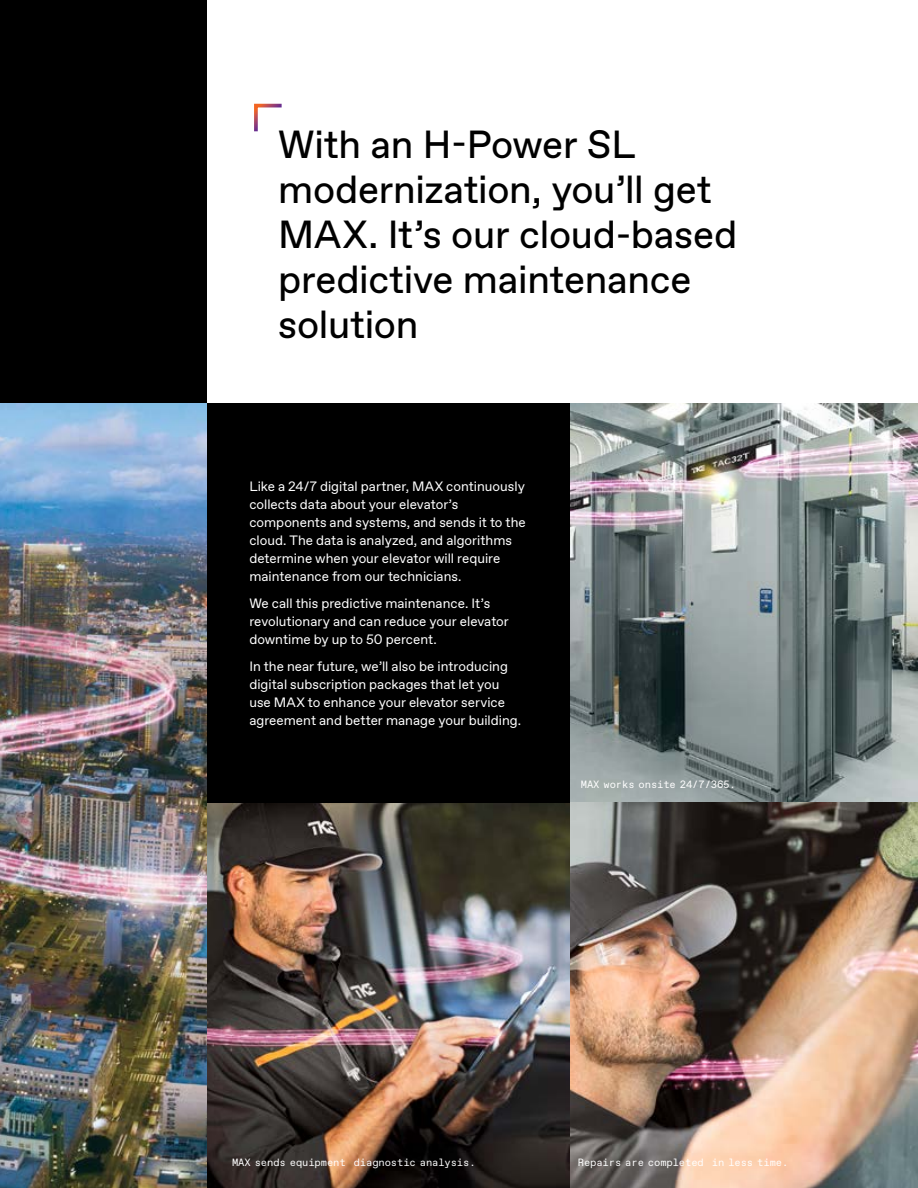
<style>
.page{position:relative;width:918px;height:1188px;background:#fff}
.page>*{position:absolute;margin:0;border:0;box-sizing:border-box;transform-origin:0 0}
.t1{font:39px/45px "TKE Type";letter-spacing:-.005em;color:#000}
.t2{font:13.5px/18px "TKE Type";color:#fff}
.t3{font:10.5px "TKE Type Mono";letter-spacing:-.01em;color:#fff}
</style>
<div class="page">
<div style="left:0;top:0;width:206px;height:403px;background:#000"></div>
<img style="left:569px;top:403px;width:349px;height:399px">
<img style="left:569px;top:802px;width:349px;height:386px">
<img style="left:207px;top:802px;width:362px;height:386px">
<img style="left:0;top:403px;width:207px;height:785px">
<svg style="left:254px;top:103px;width:28px;height:29px"></svg>
<div style="left:207px;top:403px;width:362px;height:399px;background:#000"></div>
<h1 class="t1" style="left:278px;top:123px;width:461px">With an H-Power SL modernization, you’ll get<br>MAX. It’s our cloud-based predictive maintenance solution</h1>
<p class="t2" style="left:249px;top:478px;width:278px">Like a 24/7 digital partner, MAX continuously collects data about your elevator’s components and systems, and sends it to the cloud. The data is analyzed, and algorithms determine when your elevator will require maintenance from our technicians.</p>
<p class="t2" style="left:249px;top:595px;width:261px">We call this predictive maintenance. It’s revolutionary and can reduce your elevator downtime by up to 50 percent.</p>
<p class="t2" style="left:249px;top:658px;width:273px">In the near future, we’ll also be introducing digital subscription packages that let you use MAX to enhance your elevator service agreement and better manage your building.</p>
<p class="t3" style="left:581px;top:778px;width:156px">MAX works onsite 24/7/365.</p>
<p class="t3" style="left:232px;top:1156px;width:245px">MAX sends equipment diagnostic analysis.</p>
<p class="t3" style="left:578px;top:1156px;width:212px">Repairs are completed in less time.</p>
</div>
